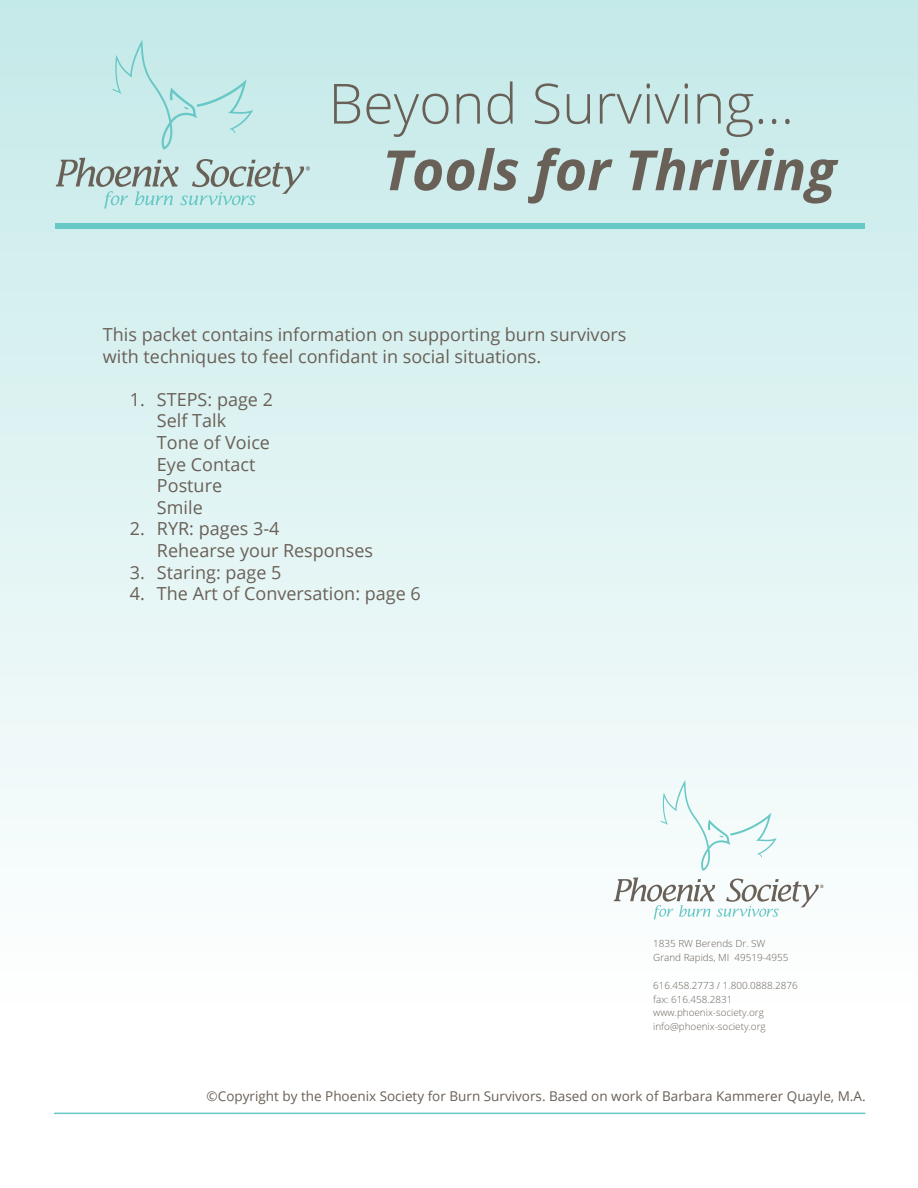
<style>
.page{position:relative;width:918px;height:1188px;background:#fff}
.page>*{position:absolute;margin:0;border:0;box-sizing:border-box;transform-origin:0 0}
.t1{font:300 55.5px "Open Sans";color:#696057}
.t2{font:italic 700 55.5px "Open Sans";color:#696057}
.t3{font:18px "Open Sans";color:#696057}
.t4{font:13.5px "Open Sans";color:#696057}
.t5{font:300 9.9px/13.8px "Open Sans";color:#696057}
</style>
<div class="page">
<div style="left:0;top:0;width:918px;height:1007px;background:linear-gradient(to bottom,#c4e9e9,#fefefe)"></div>
<div style="left:55px;top:223px;width:810px;height:6px;background:#67c8c6"></div>
<svg style="left:112px;top:40px;width:141px;height:110px;background:#c3e9e8"></svg>
<svg style="left:56px;top:158px;width:254px;height:51px;background:#bad5d3"></svg>
<hr style="left:54px;top:1113px;width:811px;height:1px;background:#67c8c6">
<svg style="left:660px;top:780px;width:117px;height:91px"></svg>
<svg style="left:614px;top:877px;width:209px;height:43px"></svg>
<p class="t1" style="left:328px;top:65px;width:467px">Beyond Surviving…</p>
<p class="t2" style="left:382px;top:131px;width:455px">Tools for Thriving</p>
<p class="t3" style="left:103px;top:322px;width:525px">This packet contains information on supporting burn survivors</p>
<p class="t3" style="left:103px;top:344px;width:440px">with techniques to feel confidant in social situations.</p>
<p class="t3" style="left:130px;top:387px;width:145px">1. STEPS: page 2</p>
<p class="t3" style="left:157px;top:409px;width:71px">Self Talk</p>
<p class="t3" style="left:157px;top:430px;width:115px">Tone of Voice</p>
<p class="t3" style="left:157px;top:452px;width:100px">Eye Contact</p>
<p class="t3" style="left:157px;top:473px;width:67px">Posture</p>
<p class="t3" style="left:157px;top:495px;width:47px">Smile</p>
<p class="t3" style="left:130px;top:517px;width:151px">2. RYR: pages 3-4</p>
<p class="t3" style="left:157px;top:538px;width:218px">Rehearse your Responses</p>
<p class="t3" style="left:130px;top:560px;width:153px">3. Staring: page 5</p>
<p class="t3" style="left:130px;top:581px;width:292px">4. The Art of Conversation: page 6</p>
<p class="t5" style="left:653px;top:936px;width:137px">1835 RW Berends Dr. SW<br>Grand Rapids, MI 49519-4955</p>
<p class="t5" style="left:653px;top:978px;width:146px">616.458.2773 / 1.800.0888.2876 fax: 616.458.2831 www.phoenix-society.org info@phoenix-society.org</p>
<p class="t4" style="left:207px;top:1086px;width:661px">©Copyright by the Phoenix Society for Burn Survivors. Based on work of Barbara Kammerer Quayle, M.A.</p>
</div>
